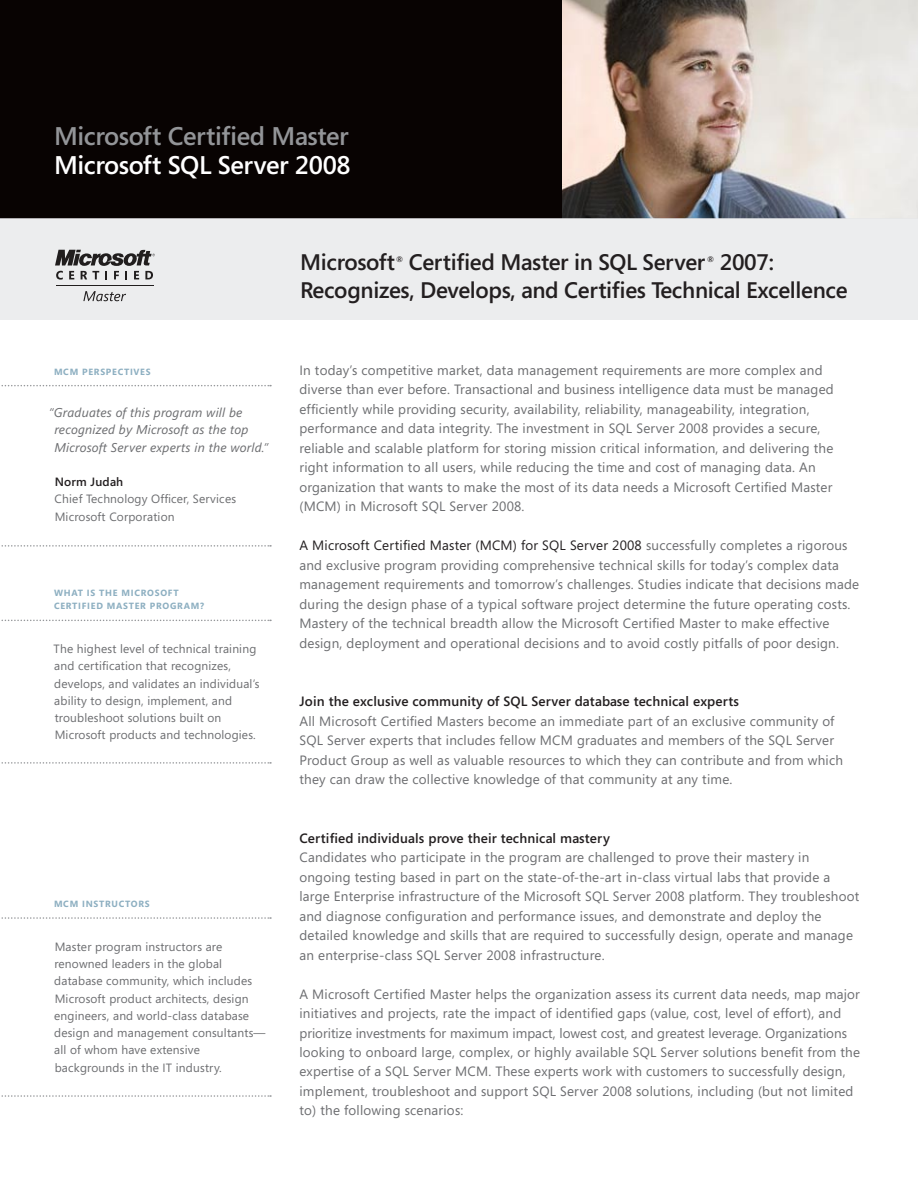
<style>
.page{position:relative;width:918px;height:1188px;background:#fff}
.page>*{position:absolute;margin:0;border:0;box-sizing:border-box;transform-origin:0 0}
.t1{font:600 25.5px "Segoe";letter-spacing:-.015em;color:#939598}
.t2{font:600 25.5px "Segoe";letter-spacing:-.015em;color:#fff}
.t3{font:600 22.5px/28.5px "Segoe";letter-spacing:-.015em;color:#231f20}
.t4{font:13.5px/19.5px "Segoe";letter-spacing:.015em;color:#6c6d70}
.t5{font:600 13.5px "Segoe";letter-spacing:.01em;color:#231f20}
.t6{font:italic 12.75px/17.2px "Segoe";letter-spacing:.015em;color:#6c6d70}
.t7{font:12px/17.2px "Segoe";letter-spacing:.015em;color:#6c6d70}
.t8{font:600 12px "Segoe";letter-spacing:.015em;color:#231f20}
.t9{font:700 9px "Segoe";letter-spacing:.08em;color:#8dafc1}
.t10{font:600 7.8px "Segoe";color:#231f20}
.s1{color:#231f20}
</style>
<div class="page">
<div style="left:0;top:0;width:918px;height:218px;background:#080302"></div>
<img style="left:562px;top:0;width:356px;height:218px">
<div style="left:0;top:218px;width:918px;height:102px;background:#e6e7e9"></div>
<svg style="left:1px;top:385px;width:270px;height:1px"></svg>
<svg style="left:1px;top:545px;width:270px;height:2px"></svg>
<svg style="left:1px;top:620px;width:270px;height:1px"></svg>
<svg style="left:1px;top:917px;width:270px;height:2px"></svg>
<svg style="left:1px;top:762px;width:270px;height:2px"></svg>
<svg style="left:1px;top:1095px;width:270px;height:2px"></svg>
<hr style="left:56px;top:285px;width:98px;height:1px;background:#211e1e">
<svg style="left:55px;top:250px;width:100px;height:30px"></svg>
<svg style="left:83px;top:291px;width:43px;height:10px"></svg>
<h1 class="t1" style="left:54px;top:119px;width:296px">Microsoft Certified Master</h1>
<h1 class="t2" style="left:54px;top:148px;width:298px">Microsoft SQL Server 2008</h1>
<p class="t9" style="left:54px;top:365px;width:98px">MCM PERSPECTIVES</p>
<p class="t6" style="left:54px;top:404px;width:215px;text-indent:-6px">“Graduates of this program will be recognized by Microsoft as the top<br>Microsoft Server experts in the world.”</p>
<p class="t8" style="left:55px;top:474px;width:70px">Norm Judah</p>
<p class="t7" style="left:55px;top:490px;width:183px">Chief Technology Officer, Services<br>Microsoft Corporation</p>
<p class="t9" style="left:54px;top:586px;width:83px">WHAT IS THE MICR</p>
<p class="t9" style="left:147px;top:586px;width:33px">OSOFT</p>
<p class="t9" style="left:54px;top:600px;width:13px">CERTI</p>
<p class="t9" style="left:82px;top:600px;width:48px">FIED MASTER</p>
<p class="t9" style="left:150px;top:600px;width:56px">PROGRAM?</p>
<p class="t7" style="left:54px;top:640px;width:208px">The highest level of technical training and certification that recognizes, develops, and validates an individual’s ability to design, implement, and troubleshoot solutions built on Microsoft products and technologies.</p>
<p class="t9" style="left:54px;top:898px;width:97px">MCM INSTRUCTORS</p>
<p class="t7" style="left:54px;top:938px;width:213px">Master program instructors are renowned leaders in the global database community, which includes Microsoft product architects, design engineers, and world-class database design and management consultants— all of whom have extensive backgrounds in the IT industry.</p>
<h2 class="t3" style="left:300px;top:247px;width:96px">Microsoft</h2>
<p class="t10" style="left:396px;top:254px;width:8px">®</p>
<h2 class="t3" style="left:409px;top:247px;width:298px">Certified Master in SQL Server</h2>
<p class="t10" style="left:707px;top:254px;width:8px">®</p>
<h2 class="t3" style="left:300px;top:247px;width:549px;text-indent:420px">2007:<br>Recognizes, Develops, and Certifies Technical Excellence</h2>
<p class="t4" style="left:299px;top:360px;width:536px">In today’s competitive market, data management requirements are more complex and diverse than ever before. Transactional and business intelligence data must be managed efficiently while providing security, availability, reliability, manageability, integration, performance and data integrity. The investment in SQL Server 2008 provides a secure, reliable and scalable platform for storing mission critical information, and delivering the right information to all users, while reducing the time and cost of managing data. An organization that wants to make the most of its data needs a Microsoft Certified Master (MCM) in Microsoft SQL Server 2008.</p>
<p class="t4" style="left:299px;top:535px;width:561px"><span class="s1">A Microsoft Certified Master (MCM) for SQL Server 2008</span> successfully completes a rigorous and exclusive program providing comprehensive technical skills for today’s complex data management requirements and tomorrow’s challenges. Studies indicate that decisions made during the design phase of a typical software project determine the future operating costs.<br>Mastery of the technical breadth allow the Microsoft Certified Master to make effective design, deployment and operational decisions and to avoid costly pitfalls of poor design.</p>
<p class="t5" style="left:299px;top:692px;width:441px">Join the exclusive community of SQL Server database technical experts</p>
<p class="t4" style="left:299px;top:711px;width:545px">All Microsoft Certified Masters become an immediate part of an exclusive community of SQL Server experts that includes fellow MCM graduates and members of the SQL Server Product Group as well as valuable resources to which they can contribute and from which they can draw the collective knowledge of that community at any time.</p>
<p class="t5" style="left:299px;top:829px;width:312px">Certified individuals prove their technical mastery</p>
<p class="t4" style="left:299px;top:847px;width:561px">Candidates who participate in the program are challenged to prove their mastery in ongoing testing based in part on the state-of-the-art in-class virtual labs that provide a large Enterprise infrastructure of the Microsoft SQL Server 2008 platform. They troubleshoot and diagnose configuration and performance issues, and demonstrate and deploy the detailed knowledge and skills that are required to successfully design, operate and manage an enterprise-class SQL Server 2008 infrastructure.</p>
<p class="t4" style="left:299px;top:984px;width:562px">A Microsoft Certified Master helps the organization assess its current data needs, map major initiatives and projects, rate the impact of identified gaps (value, cost, level of effort), and prioritize investments for maximum impact, lowest cost, and greatest leverage. Organizations looking to onboard large, complex, or highly available SQL Server solutions benefit from the expertise of a SQL Server MCM. These experts work with customers to successfully design, implement, troubleshoot and support SQL Server 2008 solutions, including (but not limited to) the following scenarios:</p>
</div>
